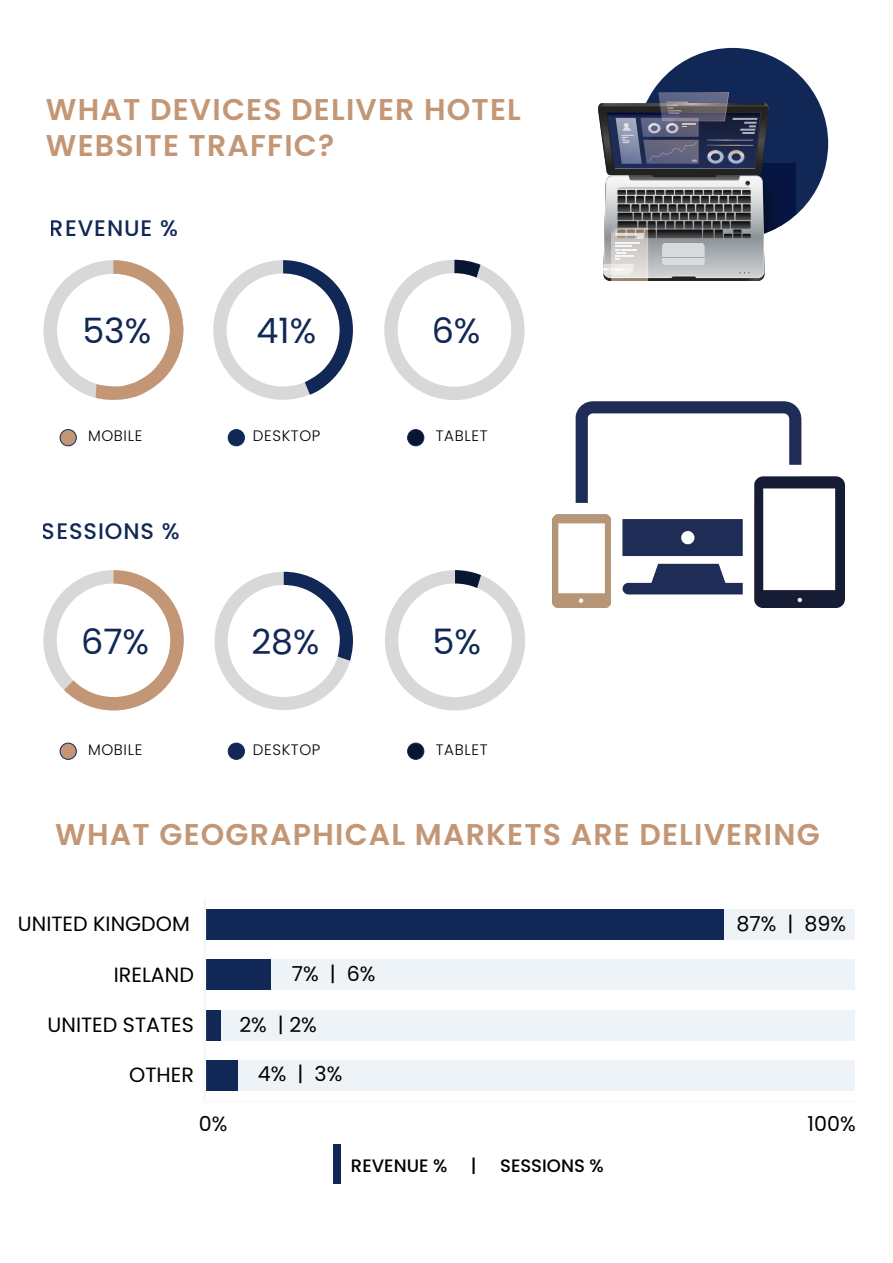
<style>
.page{position:relative;width:893px;height:1263px;background:#fff}
.page>*{position:absolute;margin:0;border:0;box-sizing:border-box;transform-origin:0 0}
.t1{font:35.1px "Poppins";color:#112856}
.t2{font:34.95px "Poppins";color:#112856}
.t3{font:34.65px "Poppins";color:#112856}
.t4{font:600 30px/36px "Poppins";letter-spacing:.04em;color:#c39775}
.t5{font:500 22.5px "Poppins";letter-spacing:.04em;color:#112856}
.t6{font:20.55px "Poppins";color:#000}
.t7{font:500 18px "Poppins";color:#000}
.t8{font:300 15.15px "Poppins";letter-spacing:.04em;color:#000}
</style>
<div class="page">
<div style="left:60px;top:743px;width:16px;height:16px;background:#c39775;border-radius:50%"></div>
<div style="left:60px;top:743px;width:17px;height:16px;border:1px solid #112856;border-radius:50%"></div>
<div style="left:228px;top:743px;width:16px;height:16px;background:#112856;border-radius:50%"></div>
<div style="left:228px;top:743px;width:17px;height:16px;border:1px solid #112856;border-radius:50%"></div>
<div style="left:408px;top:743px;width:16px;height:16px;background:#081632;border-radius:50%"></div>
<div style="left:407px;top:743px;width:17px;height:16px;border:1px solid #112856;border-radius:50%"></div>
<svg style="left:385px;top:570px;width:140px;height:140px"></svg>
<svg style="left:43px;top:570px;width:141px;height:140px"></svg>
<svg style="left:215px;top:572px;width:138px;height:138px"></svg>
<svg style="left:384px;top:260px;width:141px;height:140px"></svg>
<svg style="left:213px;top:260px;width:140px;height:140px"></svg>
<svg style="left:44px;top:260px;width:140px;height:140px"></svg>
<div style="left:60px;top:430px;width:16px;height:16px;background:#c39775;border-radius:50%"></div>
<div style="left:60px;top:429px;width:17px;height:17px;border:1px solid #112856;border-radius:50%"></div>
<div style="left:228px;top:430px;width:16px;height:16px;background:#112856;border-radius:50%"></div>
<div style="left:228px;top:429px;width:17px;height:17px;border:1px solid #112856;border-radius:50%"></div>
<div style="left:408px;top:430px;width:16px;height:16px;background:#081632;border-radius:50%"></div>
<div style="left:407px;top:429px;width:17px;height:17px;border:1px solid #112856;border-radius:50%"></div>
<svg style="left:206px;top:909px;width:649px;height:182px;fill:#edf3f6"></svg>
<div style="left:333px;top:1144px;width:8px;height:40px;background:#112856"></div>
<div style="left:637px;top:48px;width:191px;height:191px;background:#112856;border-radius:50%"></div>
<img style="left:768px;top:164px;width:28px;height:69px">
<svg style="left:598px;top:92px;width:170px;height:189px;background:#787a84"></svg>
<img style="left:552px;top:401px;width:292px;height:207px">
<p class="t4" style="left:46px;top:91px;width:477px">WHAT DEVICES DELIVER HOTEL<br>WEBSITE TRAFFIC?</p>
<p class="t5" style="left:50px;top:215px;width:129px">REVENUE %</p>
<p class="t2" style="left:82px;top:311px;width:70px">53%</p>
<p class="t2" style="left:257px;top:311px;width:61px">41%</p>
<p class="t1" style="left:432px;top:311px;width:50px">6%</p>
<p class="t8" style="left:88px;top:427px;width:56px">MOBILE</p>
<p class="t8" style="left:253px;top:427px;width:69px">DESKTOP</p>
<p class="t8" style="left:436px;top:427px;width:53px">TABLET</p>
<p class="t5" style="left:42px;top:518px;width:139px">SESSIONS %</p>
<p class="t1" style="left:81px;top:621px;width:70px">67%</p>
<p class="t3" style="left:251px;top:622px;width:69px">28%</p>
<p class="t1" style="left:432px;top:621px;width:50px">5%</p>
<p class="t8" style="left:88px;top:741px;width:56px">MOBILE</p>
<p class="t8" style="left:253px;top:741px;width:69px">DESKTOP</p>
<p class="t8" style="left:436px;top:741px;width:53px">TABLET</p>
<p class="t4" style="left:55px;top:816px;width:766px">WHAT GEOGRAPHICAL MARKETS ARE DELIVERING</p>
<p class="t6" style="left:18px;top:912px;width:173px">UNITED KINGDOM</p>
<p class="t6" style="left:114px;top:962px;width:82px">IRELAND</p>
<p class="t6" style="left:48px;top:1012px;width:148px">UNITED STATES</p>
<p class="t6" style="left:129px;top:1062px;width:66px">OTHER</p>
<p class="t6" style="left:292px;top:962px;width:85px">7% | 6%</p>
<p class="t6" style="left:239px;top:1013px;width:79px">2% | 2%</p>
<p class="t6" style="left:258px;top:1062px;width:86px">4% | 3%</p>
<p class="t6" style="left:737px;top:911px;width:111px">87% | 89%</p>
<p class="t6" style="left:199px;top:1112px;width:30px">0%</p>
<p class="t6" style="left:808px;top:1112px;width:50px">100%</p>
<p class="t7" style="left:351px;top:1155px;width:98px">REVENUE %</p>
<p class="t7" style="left:471px;top:1155px;width:7px">|</p>
<p class="t7" style="left:500px;top:1155px;width:105px">SESSIONS %</p>
</div>
